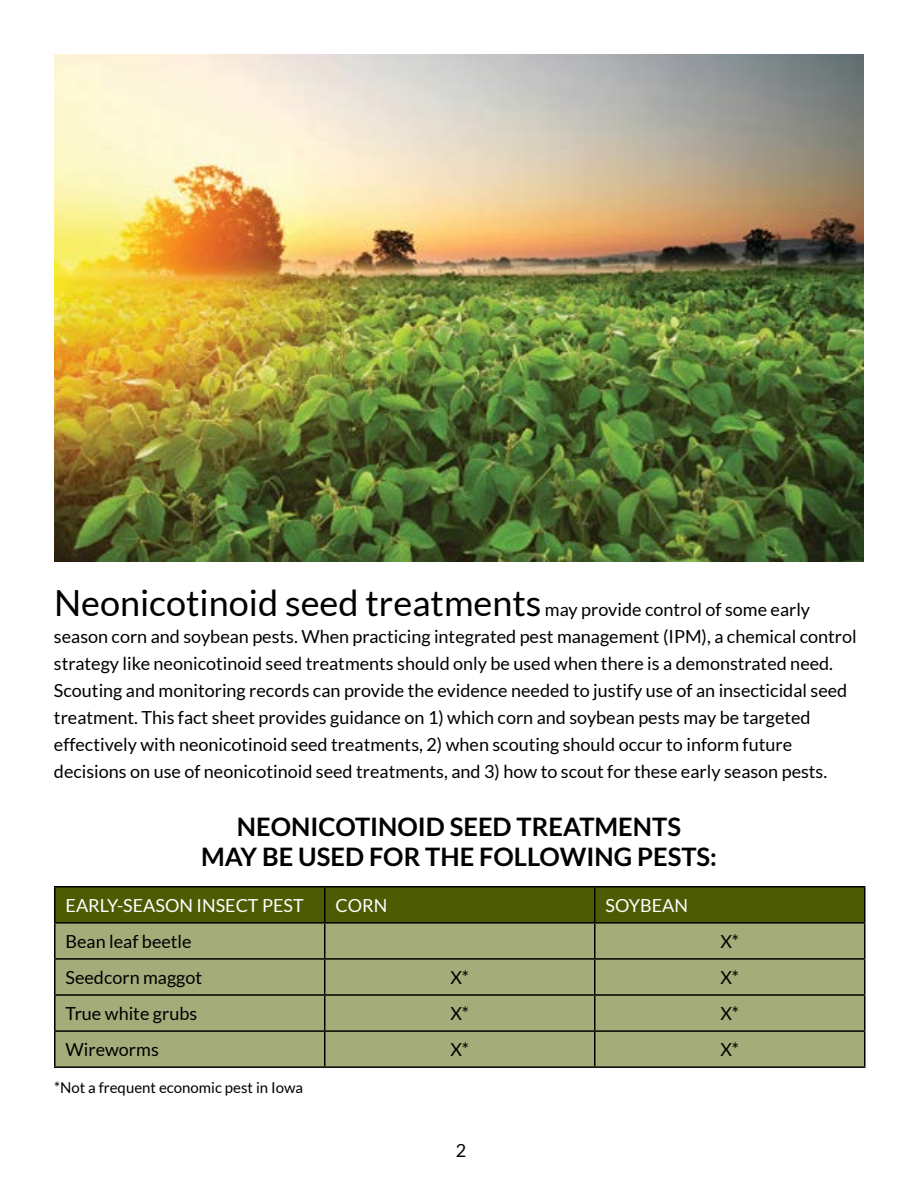
<style>
.page{position:relative;width:918px;height:1188px;background:#fff}
.page>*{position:absolute;margin:0;border:0;box-sizing:border-box;transform-origin:0 0}
.t1{font:700 25.5px/30px "Lato";color:#000;text-align:center}
.t2{font:18px/27px "Lato";color:#000}
.t3{font:18px "Lato";color:#fff}
.t4{font:15px "Lato";color:#000}
.s1{font-size:36px}
</style>
<div class="page">
<div style="left:56px;top:887px;width:808px;height:35px;background:#4d5c02"></div>
<div style="left:56px;top:924px;width:808px;height:142px;background:#a4ac7a"></div>
<hr style="left:54px;top:886px;width:271px;height:1px;background:#000">
<hr style="left:54px;top:887px;width:2px;height:35px;background:#000">
<hr style="left:325px;top:886px;width:270px;height:1px;background:#000">
<hr style="left:324px;top:887px;width:2px;height:35px;background:#000">
<hr style="left:595px;top:886px;width:271px;height:1px;background:#000">
<hr style="left:594px;top:887px;width:2px;height:35px;background:#000">
<hr style="left:864px;top:887px;width:2px;height:35px;background:#000">
<hr style="left:54px;top:922px;width:271px;height:2px;background:#000">
<hr style="left:54px;top:924px;width:2px;height:34px;background:#000">
<hr style="left:325px;top:922px;width:270px;height:2px;background:#000">
<hr style="left:324px;top:924px;width:2px;height:34px;background:#000">
<hr style="left:595px;top:922px;width:271px;height:2px;background:#000">
<hr style="left:594px;top:924px;width:2px;height:34px;background:#000">
<hr style="left:864px;top:924px;width:2px;height:34px;background:#000">
<hr style="left:54px;top:958px;width:271px;height:2px;background:#000">
<hr style="left:54px;top:960px;width:2px;height:34px;background:#000">
<hr style="left:325px;top:958px;width:270px;height:2px;background:#000">
<hr style="left:324px;top:960px;width:2px;height:34px;background:#000">
<hr style="left:595px;top:958px;width:271px;height:2px;background:#000">
<hr style="left:594px;top:960px;width:2px;height:34px;background:#000">
<hr style="left:864px;top:960px;width:2px;height:34px;background:#000">
<hr style="left:54px;top:994px;width:271px;height:2px;background:#000">
<hr style="left:54px;top:996px;width:2px;height:34px;background:#000">
<hr style="left:325px;top:994px;width:270px;height:2px;background:#000">
<hr style="left:324px;top:996px;width:2px;height:34px;background:#000">
<hr style="left:595px;top:994px;width:271px;height:2px;background:#000">
<hr style="left:594px;top:996px;width:2px;height:34px;background:#000">
<hr style="left:864px;top:996px;width:2px;height:34px;background:#000">
<hr style="left:54px;top:1030px;width:271px;height:2px;background:#000">
<hr style="left:54px;top:1032px;width:2px;height:34px;background:#000">
<hr style="left:325px;top:1030px;width:270px;height:2px;background:#000">
<hr style="left:324px;top:1032px;width:2px;height:34px;background:#000">
<hr style="left:595px;top:1030px;width:271px;height:2px;background:#000">
<hr style="left:594px;top:1032px;width:2px;height:34px;background:#000">
<hr style="left:864px;top:1032px;width:2px;height:34px;background:#000">
<hr style="left:54px;top:1066px;width:271px;height:2px;background:#000">
<hr style="left:325px;top:1066px;width:270px;height:2px;background:#000">
<hr style="left:595px;top:1066px;width:271px;height:2px;background:#000">
<img style="left:54px;top:54px;width:810px;height:507px">
<p class="t2" style="left:54px;top:596px;width:804px"><span class="s1">Neonicotinoid seed treatments</span> may provide control of some early season corn and soybean pests. When practicing integrated pest management (IPM), a chemical control strategy like neonicotinoid seed treatments should only be used when there is a demonstrated need.<br>Scouting and monitoring records can provide the evidence needed to justify use of an insecticidal seed treatment. This fact sheet provides guidance on 1) which corn and soybean pests may be targeted effectively with neonicotinoid seed treatments, 2) when scouting should occur to inform future decisions on use of neonicotinoid seed treatments, and 3) how to scout for these early season pests.</p>
<h1 class="t1" style="left:201px;top:812px;width:517px">NEONICOTINOID SEED TREATMENTS<br>MAY BE USED FOR THE FOLLOWING PESTS:</h1>
<p class="t3" style="left:66px;top:895px;width:240px">EARLY-SEASON INSECT PEST</p>
<p class="t3" style="left:336px;top:895px;width:53px">CORN</p>
<p class="t3" style="left:606px;top:895px;width:84px">SOYBEAN</p>
<p class="t2" style="left:66px;top:928px;width:128px">Bean leaf beetle</p>
<p class="t2" style="left:720px;top:928px;width:20px">X*</p>
<p class="t2" style="left:66px;top:964px;width:138px">Seedcorn maggot</p>
<p class="t2" style="left:450px;top:964px;width:20px">X*</p>
<p class="t2" style="left:720px;top:964px;width:20px">X*</p>
<p class="t2" style="left:66px;top:1000px;width:133px">True white grubs</p>
<p class="t2" style="left:450px;top:1000px;width:20px">X*</p>
<p class="t2" style="left:720px;top:1000px;width:20px">X*</p>
<p class="t2" style="left:66px;top:1036px;width:95px">Wireworms</p>
<p class="t2" style="left:450px;top:1036px;width:20px">X*</p>
<p class="t2" style="left:720px;top:1036px;width:20px">X*</p>
<p class="t4" style="left:54px;top:1080px;width:251px">*Not a frequent economic pest in Iowa</p>
<p class="t2" style="left:456px;top:1137px;width:12px">2</p>
</div>
